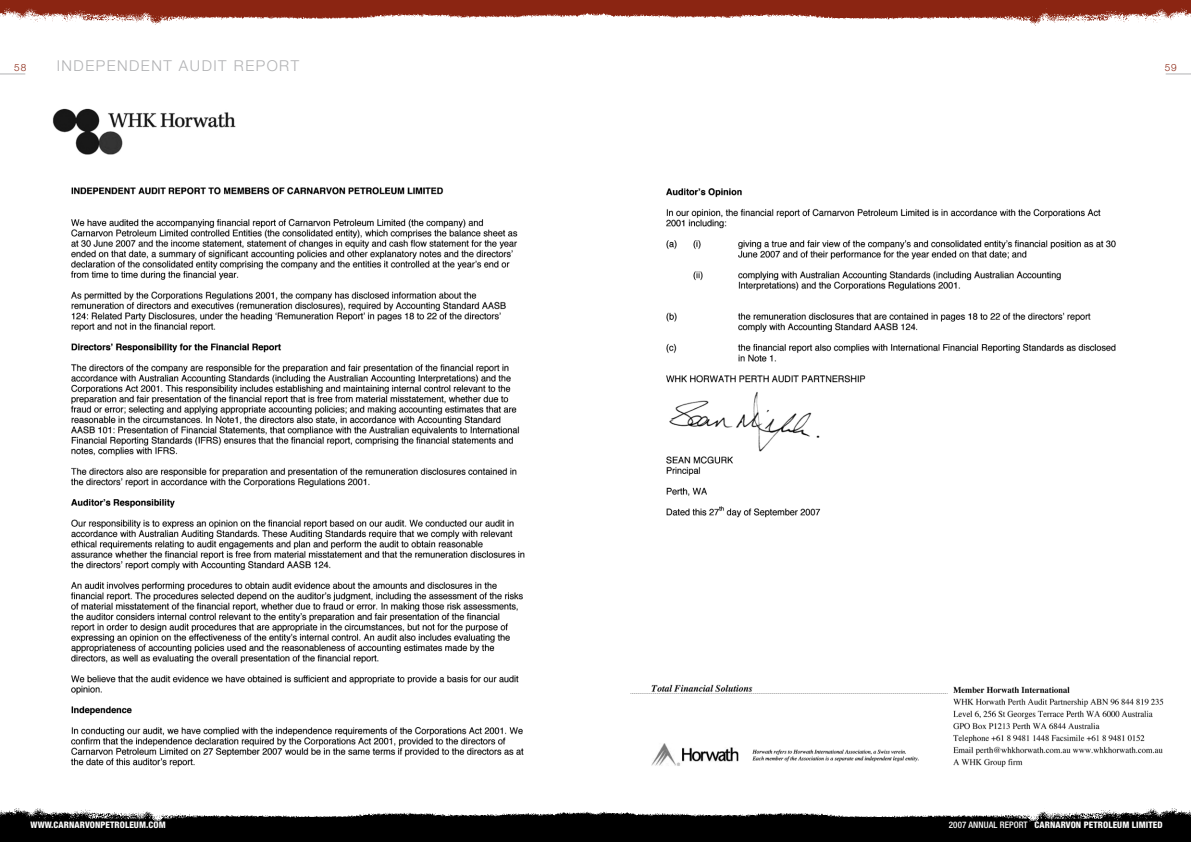
<style>
.page{position:relative;width:1191px;height:842px;background:#fff}
.page>*{position:absolute;margin:0;border:0;box-sizing:border-box;transform-origin:0 0}
.t1{font:300 15px "Helvetica Neue";letter-spacing:.1em;color:#b1b2b4}
.t2{font:300 10px "Helvetica Neue";color:#8b2512}
.t3{font:800 condensed 9px "Helvetica Neue";letter-spacing:.01em;color:#fff}
.s1{font-weight:500}
</style>
<div class="page">
<img style="left:0;top:73px;width:525px;height:694px">
<img style="left:666px;top:188px;width:450px;height:330px">
<img style="left:630px;top:684px;width:534px;height:83px">
<img style="left:0;top:0;width:595px;height:25px">
<img style="left:0;top:808px;width:1191px;height:34px">
<img style="left:595px;top:0;width:596px;height:26px">
<svg style="left:0;top:74px;width:25px;height:1px"></svg>
<svg style="left:1165px;top:74px;width:26px;height:1px"></svg>
<p class="t2" style="left:14px;top:61px;width:14px">58</p>
<h1 class="t1" style="left:57px;top:56px;width:29px">INDEPE</h1>
<h1 class="t1" style="left:117px;top:56px;width:94px">NDENT AUDIT</h1>
<h1 class="t1" style="left:234px;top:56px;width:24px">REPORT</h1>
<p class="t3" style="left:31px;top:819px;width:137px">WWW.CARNARVONPETROLEUM.COM</p>
<p class="t2" style="left:1164px;top:61px;width:14px">59</p>
<p class="t3" style="left:949px;top:819px;width:215px"><span class="s1">2007 ANNUAL REPORT</span> CARNARVON PETROLEUM LIMITED</p>
</div>
